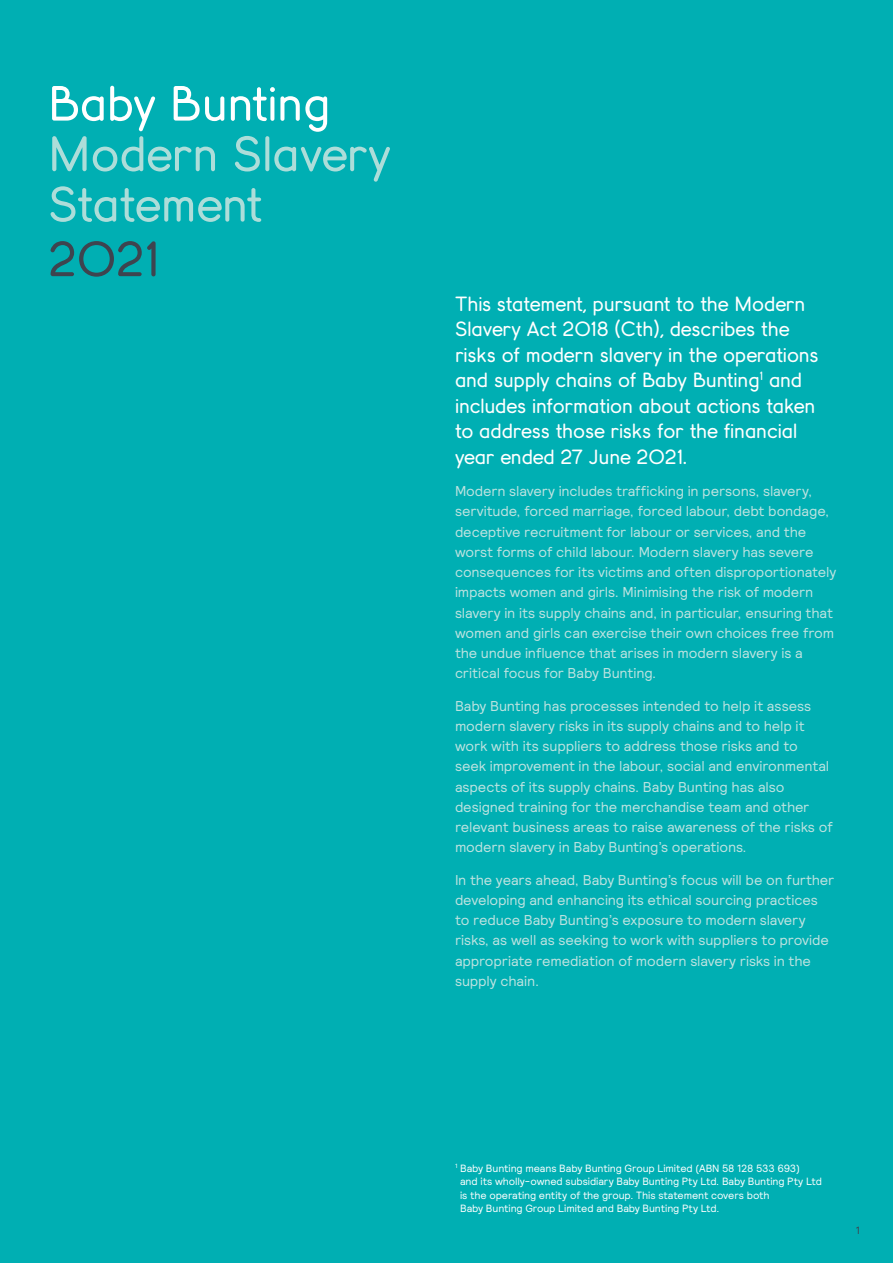
<style>
.page{position:relative;width:893px;height:1263px;background:#00afb3}
.page>*{position:absolute;margin:0;border:0;box-sizing:border-box;transform-origin:0 0}
.t1{font:50.4px/50.4px "BB Leroy Regular";letter-spacing:-.005em;color:#adddd9}
.t2{font:50.4px "BB Leroy Regular";color:#3e444f}
.Paragraph_Style_2{font:21px/25.5px "BB Leroy Regular";letter-spacing:-.005em;color:#fff}
.Paragraph_Style_1{font:14.25px/20.2px "Relative";letter-spacing:-.01em;color:#bee3e0}
.t3{font:10.5px/13.5px "Relative";letter-spacing:-.01em;color:#fff}
.t4{font:10.5px "Relative";color:#3e444f}
.s1{color:#fff}
</style>
<div class="page">
<p class="t1" style="left:48px;top:78px;width:344px"><span class="s1">Baby Bunting<br></span>Modern Slavery<br>Statement</p>
<p class="t2" style="left:48px;top:230px;width:113px">2021</p>
<p class="Paragraph_Style_2" style="left:455px;top:291px;width:365px">This statement, pursuant to the Modern Slavery Act 2018 (Cth), describes the risks of modern slavery in the operations and supply chains of Baby Bunting<sup>1</sup> and includes information about actions taken to address those risks for the financial year ended 27 June 2021.</p>
<p class="Paragraph_Style_1" style="left:455px;top:480px;width:383px">Modern slavery includes trafficking in persons, slavery, servitude, forced marriage, forced labour, debt bondage, deceptive recruitment for labour or services, and the worst forms of child labour. Modern slavery has severe consequences for its victims and often disproportionately impacts women and girls. Minimising the risk of modern slavery in its supply chains and, in particular, ensuring that women and girls can exercise their own choices free from the undue influence that arises in modern slavery is a critical focus for Baby Bunting.</p>
<p class="Paragraph_Style_1" style="left:455px;top:695px;width:379px">Baby Bunting has processes intended to help it assess modern slavery risks in its supply chains and to help it work with its suppliers to address those risks and to<br>seek improvement in the labour, social and environmental aspects of its supply chains. Baby Bunting has also designed training for the merchandise team and other relevant business areas to raise awareness of the risks of modern slavery in Baby Bunting’s operations.</p>
<p class="Paragraph_Style_1" style="left:455px;top:869px;width:381px">In the years ahead, Baby Bunting’s focus will be on further developing and enhancing its ethical sourcing practices to reduce Baby Bunting’s exposure to modern slavery risks, as well as seeking to work with suppliers to provide appropriate remediation of modern slavery risks in the supply chain.</p>
<p class="t3" style="left:460px;top:1161px;width:363px;text-indent:-5px"><sup>1</sup> Baby Bunting means Baby Bunting Group Limited (ABN 58 128 533 693)<br>and its wholly-owned subsidiary Baby Bunting Pty Ltd. Baby Bunting Pty Ltd is the operating entity of the group. This statement covers both<br>Baby Bunting Group Limited and Baby Bunting Pty Ltd.</p>
<p class="t4" style="left:856px;top:1224px;width:6px">1</p>
</div>
